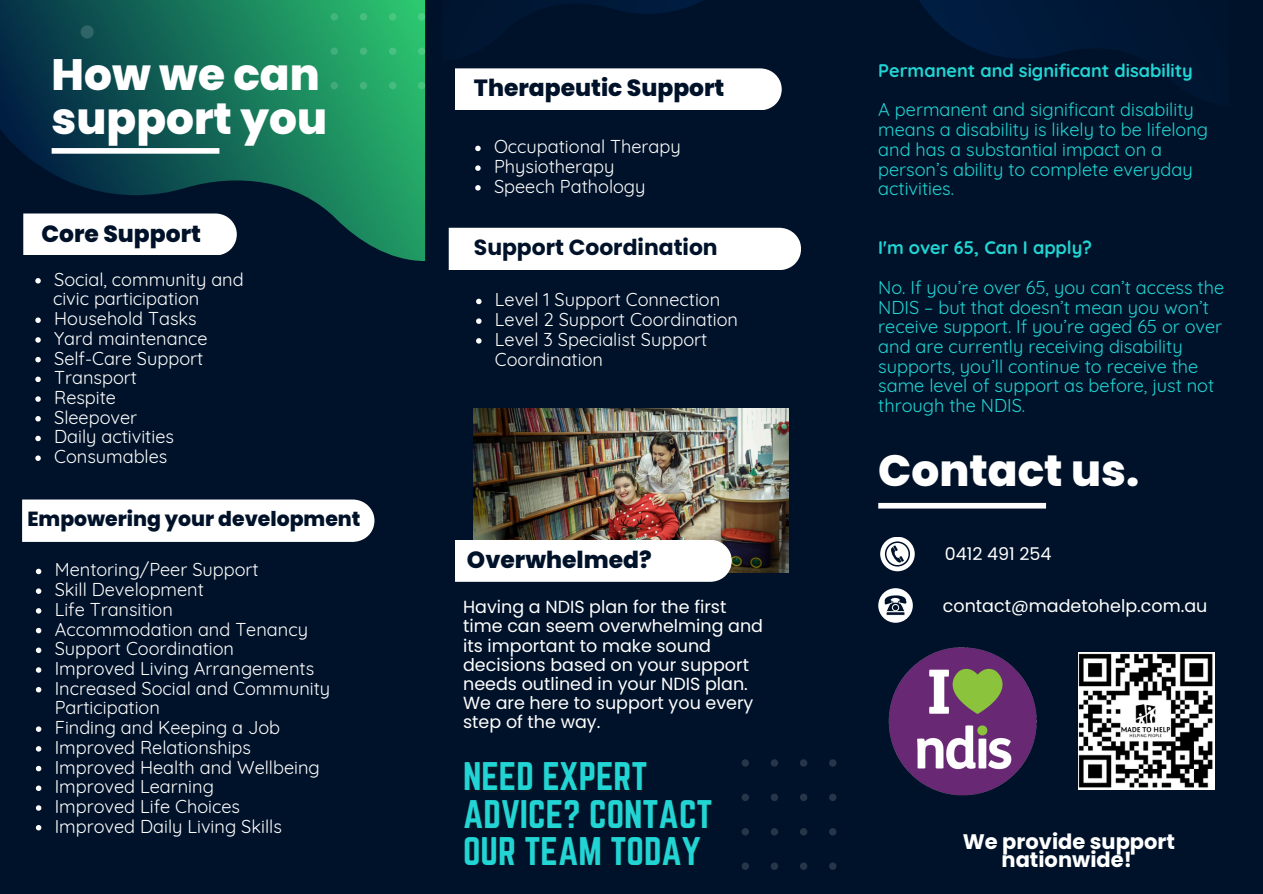
<style>
.page{position:relative;width:1263px;height:894px;background:#fff}
.page>*{position:absolute;margin:0;border:0;box-sizing:border-box;transform-origin:0 0}
.t1{font:800 43.8px/43.8px "Poppins";color:#fff}
.t2{font:34.95px "Norwester";color:#22d5d4}
.t3{font:800 23.4px "Poppins";color:#001229}
.t4{font:700 21.9px "Poppins";color:#001229}
.t5{font:700 21px/18px "Poppins";color:#fff;text-align:center}
.t6{font:800 20.4px "Poppins";color:#001229}
.t7{font:18.15px/19.6px "Quicksand";color:#fff}
.t8{font:18.15px/19.6px "Quicksand";color:#22d5d4}
.t9{font:700 18.15px "Quicksand";color:#22d5d4}
.t10{font:17.55px/19.2px "Poppins";color:#fff}
</style>
<div class="page">
<div style="left:0;top:0;width:1263px;height:893px;background:#001229"></div>
<svg style="left:0;top:0;width:425px;height:261px"></svg>
<img style="left:474px;top:408px;width:315px;height:164px">
<div style="left:455px;top:68px;width:327px;height:42px;background:#fff"></div>
<svg style="left:506px;top:0;width:197px;height:29px"></svg>
<svg style="left:919px;top:0;width:248px;height:76px"></svg>
<div style="left:455px;top:539px;width:277px;height:42px;background:#fff"></div>
<svg style="left:880px;top:536px;width:35px;height:35px"></svg>
<svg style="left:885px;top:541px;width:25px;height:25px"></svg>
<div style="left:878px;top:588px;width:35px;height:34px;background:#fff;border-radius:50%"></div>
<svg style="left:884px;top:595px;width:22px;height:20px"></svg>
<svg style="left:331px;top:0;width:94px;height:89px;background:#29b26b"></svg>
<div style="left:81px;top:25px;width:13px;height:13px;background:#306468;border-radius:50%"></div>
<svg style="left:35px;top:278px;width:6px;height:5px"></svg>
<svg style="left:35px;top:317px;width:6px;height:6px"></svg>
<svg style="left:35px;top:337px;width:6px;height:5px"></svg>
<svg style="left:35px;top:357px;width:6px;height:5px"></svg>
<svg style="left:35px;top:376px;width:6px;height:6px"></svg>
<svg style="left:35px;top:396px;width:6px;height:5px"></svg>
<svg style="left:35px;top:416px;width:6px;height:5px"></svg>
<svg style="left:35px;top:435px;width:6px;height:6px"></svg>
<svg style="left:35px;top:455px;width:6px;height:6px"></svg>
<svg style="left:36px;top:568px;width:5px;height:6px"></svg>
<svg style="left:36px;top:588px;width:5px;height:5px"></svg>
<svg style="left:36px;top:608px;width:5px;height:5px"></svg>
<svg style="left:36px;top:627px;width:5px;height:6px"></svg>
<svg style="left:36px;top:647px;width:5px;height:5px"></svg>
<svg style="left:36px;top:667px;width:5px;height:5px"></svg>
<svg style="left:36px;top:687px;width:5px;height:5px"></svg>
<svg style="left:36px;top:726px;width:5px;height:5px"></svg>
<svg style="left:36px;top:746px;width:5px;height:5px"></svg>
<svg style="left:36px;top:765px;width:5px;height:6px"></svg>
<svg style="left:36px;top:785px;width:5px;height:5px"></svg>
<svg style="left:36px;top:805px;width:5px;height:5px"></svg>
<svg style="left:36px;top:825px;width:5px;height:5px"></svg>
<div style="left:23px;top:213px;width:214px;height:42px;background:#fff"></div>
<div style="left:22px;top:499px;width:352px;height:42px;background:#fff"></div>
<svg style="left:475px;top:146px;width:6px;height:5px"></svg>
<svg style="left:475px;top:165px;width:6px;height:6px"></svg>
<svg style="left:475px;top:185px;width:6px;height:5px"></svg>
<div style="left:449px;top:228px;width:352px;height:42px;background:#fff"></div>
<svg style="left:476px;top:298px;width:6px;height:6px"></svg>
<svg style="left:476px;top:318px;width:6px;height:6px"></svg>
<svg style="left:476px;top:338px;width:6px;height:5px"></svg>
<img style="left:888px;top:647px;width:149px;height:149px">
<img style="left:1078px;top:652px;width:136px;height:137px">
<div style="left:878px;top:503px;width:168px;height:5px;background:#fff"></div>
<svg style="left:742px;top:759px;width:94px;height:110px"></svg>
<div style="left:52px;top:148px;width:167px;height:6px;background:#fff"></div>
<p class="t1" style="left:52px;top:53px;width:277px">How we can support you</p>
<p class="t3" style="left:41px;top:217px;width:161px">Core Support</p>
<p class="t7" style="left:54px;top:269px;width:191px">Social, community and</p>
<p class="t7" style="left:53px;top:289px;width:148px">civic participation</p>
<p class="t7" style="left:54px;top:308px;width:144px">Household Tasks</p>
<p class="t7" style="left:54px;top:328px;width:155px">Yard maintenance</p>
<p class="t7" style="left:54px;top:348px;width:151px">Self-Care Support</p>
<p class="t7" style="left:54px;top:367px;width:84px">Transport</p>
<p class="t7" style="left:54px;top:387px;width:63px">Respite</p>
<h4 class="t7" style="left:54px;top:407px;width:85px">Sleepover</h4>
<p class="t7" style="left:54px;top:426px;width:121px">Daily activities</p>
<p class="t7" style="left:54px;top:446px;width:115px">Consumables</p>
<p class="t6" style="left:27px;top:504px;width:335px">Empowering your development</p>
<p class="t7" style="left:55px;top:559px;width:205px">Mentoring/Peer Support</p>
<p class="t7" style="left:55px;top:579px;width:151px">Skill Development</p>
<p class="t7" style="left:55px;top:599px;width:120px">Life Transition</p>
<p class="t7" style="left:55px;top:618px;width:255px">Accommodation and Tenancy</p>
<p class="t7" style="left:55px;top:638px;width:181px">Support Coordination</p>
<p class="t7" style="left:55px;top:658px;width:261px">Improved Living Arrangements</p>
<p class="t7" style="left:55px;top:677px;width:277px">Increased Social and Community<br>Participation</p>
<p class="t7" style="left:55px;top:717px;width:227px">Finding and Keeping a Job</p>
<p class="t7" style="left:55px;top:737px;width:198px">Improved Relationships</p>
<p class="t7" style="left:55px;top:756px;width:267px">Improved Health and Wellbeing</p>
<p class="t7" style="left:55px;top:776px;width:161px">Improved Learning</p>
<p class="t7" style="left:55px;top:796px;width:187px">Improved Life Choices</p>
<h3 class="t7" style="left:55px;top:815px;width:229px">Improved Daily Living Skills</h3>
<h3 class="t3" style="left:474px;top:72px;width:252px">Therapeutic Support</h3>
<p class="t7" style="left:494px;top:137px;width:188px">Occupational Therapy</p>
<h3 class="t7" style="left:494px;top:156px;width:122px">Physiotherapy</h3>
<p class="t7" style="left:494px;top:176px;width:153px">Speech Pathology</p>
<p class="t4" style="left:474px;top:232px;width:245px">Support Coordination</p>
<p class="t7" style="left:495px;top:289px;width:227px">Level 1 Support Connection</p>
<h3 class="t7" style="left:495px;top:309px;width:245px">Level 2 Support Coordination</h3>
<p class="t7" style="left:495px;top:329px;width:214px">Level 3 Specialist Support<br>Coordination</p>
<p class="t3" style="left:467px;top:543px;width:186px">Overwhelmed?</p>
<p class="t10" style="left:463px;top:597px;width:301px">Having a NDIS plan for the first time can seem overwhelming and its important to make sound decisions based on your support needs outlined in your NDIS plan.<br>We are here to support you every step of the way.</p>
<p class="t9" style="left:878px;top:59px;width:316px">Permanent and significant disability</p>
<h5 class="t8" style="left:878px;top:100px;width:331px">A permanent and significant disability means a disability is likely to be lifelong and has a substantial impact on a person’s ability to complete everyday activities.</h5>
<p class="t9" style="left:878px;top:236px;width:215px">I'm over 65, Can I apply?</p>
<h1 class="t8" style="left:878px;top:277px;width:347px">No. If you’re over 65, you can’t access the NDIS – but that doesn’t mean you won’t receive support. If you’re aged 65 or over and are currently receiving disability supports, you’ll continue to receive the same level of support as before, just not through the NDIS.</h1>
<h1 class="t1" style="left:878px;top:448px;width:262px">Contact us.</h1>
<p class="t10" style="left:945px;top:544px;width:108px">0412 491 254</p>
<p class="t10" style="left:943px;top:595px;width:266px">contact@madetohelp.com.au</p>
<h2 class="t2" style="left:463px;top:755px;width:186px">NEED EXPERT</h2>
<p class="t2" style="left:463px;top:792px;width:251px">ADVICE? CONTACT</p>
<p class="t2" style="left:463px;top:829px;width:239px">OUR TEAM TODAY</p>
<h5 class="t5" style="left:963px;top:832px;width:214px">We provide support nationwide!</h5>
</div>
